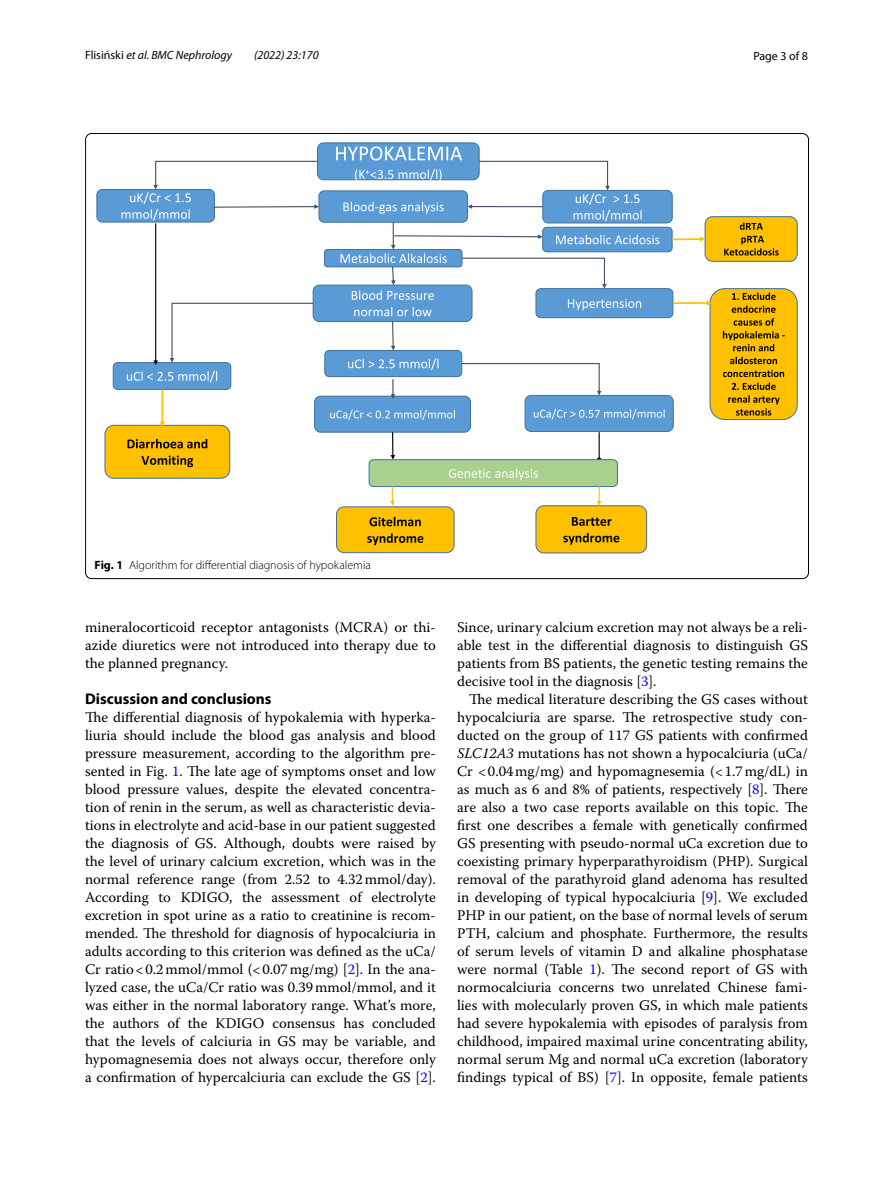
<style>
.page{position:relative;width:893px;height:1187px;background:#fff}
.page>*{position:absolute;margin:0;border:0;box-sizing:border-box;transform-origin:0 0}
.t1{font:700 15.45px "Myriad Pro";color:#000}
.t2{font:14.7px/18px "Warnock Pro";color:#000;text-align:justify}
.t3{font:300 12px "Myriad Pro";color:#000}
.t4{font:italic 12px "Myriad Pro";color:#000}
.t5{font:12px "Myriad Pro";color:#000}
.s1{font-style:normal}
.s2{font-weight:700}
.s3{color:#00f}
.s4{font-style:italic}
</style>
<div class="page">
<div style="left:317px;top:143px;width:162px;height:37px;background:#5b9bd5;border-radius:6px"></div>
<div style="left:317px;top:142px;width:163px;height:38px;border:1px solid #42719b;border-radius:6px"></div>
<div style="left:97px;top:189px;width:117px;height:33px;background:#5b9bd5;border-radius:5px"></div>
<div style="left:96px;top:189px;width:119px;height:33px;border:1px solid #42719b;border-radius:5px"></div>
<div style="left:319px;top:191px;width:149px;height:31px;background:#5b9bd5;border-radius:5px"></div>
<div style="left:319px;top:190px;width:149px;height:33px;border:1px solid #42719b;border-radius:5px"></div>
<div style="left:543px;top:190px;width:129px;height:33px;background:#5b9bd5;border-radius:5px"></div>
<div style="left:542px;top:190px;width:131px;height:33px;border:1px solid #42719b;border-radius:5px"></div>
<div style="left:325px;top:249px;width:137px;height:18px;background:#5b9bd5;border-radius:3px"></div>
<div style="left:324px;top:249px;width:138px;height:18px;border:1px solid #42719b;border-radius:3px"></div>
<div style="left:543px;top:227px;width:129px;height:25px;background:#5b9bd5;border-radius:4px"></div>
<div style="left:542px;top:227px;width:130px;height:25px;border:1px solid #42719b;border-radius:4px"></div>
<div style="left:705px;top:217px;width:92px;height:44px;background:#ffc000;border-radius:7px"></div>
<div style="left:705px;top:216px;width:93px;height:46px;border:1px solid #42719b;border-radius:7px"></div>
<svg style="left:740px;top:222px;width:23px;height:8px"></svg>
<svg style="left:724px;top:236px;width:55px;height:19px"></svg>
<div style="left:313px;top:285px;width:159px;height:36px;background:#5b9bd5;border-radius:6px"></div>
<div style="left:536px;top:288px;width:137px;height:29px;background:#5b9bd5;border-radius:5px"></div>
<div style="left:536px;top:288px;width:137px;height:30px;border:1px solid #42719b;border-radius:5px"></div>
<div style="left:710px;top:288px;width:87px;height:131px;background:#ffc000;border-radius:15px"></div>
<div style="left:710px;top:288px;width:88px;height:132px;border:1px solid #42719b;border-radius:15px"></div>
<svg style="left:732px;top:292px;width:44px;height:33px"></svg>
<svg style="left:723px;top:331px;width:62px;height:20px"></svg>
<svg style="left:730px;top:357px;width:47px;height:7px"></svg>
<svg style="left:723px;top:370px;width:61px;height:45px"></svg>
<div style="left:113px;top:362px;width:118px;height:27px;background:#5b9bd5;border-radius:4px"></div>
<div style="left:113px;top:362px;width:118px;height:28px;border:1px solid #42719b;border-radius:4px"></div>
<svg style="left:127px;top:371px;width:90px;height:11px"></svg>
<div style="left:325px;top:350px;width:137px;height:26px;background:#5b9bd5;border-radius:4px"></div>
<div style="left:324px;top:350px;width:138px;height:27px;border:1px solid #42719b;border-radius:4px"></div>
<svg style="left:348px;top:358px;width:90px;height:12px"></svg>
<div style="left:105px;top:425px;width:125px;height:53px;background:#ffc000;border-radius:9px"></div>
<div style="left:105px;top:425px;width:125px;height:53px;border:1px solid #42719b;border-radius:9px"></div>
<svg style="left:127px;top:439px;width:80px;height:9px"></svg>
<svg style="left:141px;top:455px;width:52px;height:12px"></svg>
<div style="left:315px;top:396px;width:156px;height:36px;background:#5b9bd5;border-radius:6px"></div>
<div style="left:314px;top:396px;width:157px;height:36px;border:1px solid #42719b;border-radius:6px"></div>
<svg style="left:330px;top:409px;width:125px;height:11px"></svg>
<div style="left:525px;top:395px;width:148px;height:36px;background:#5b9bd5;border-radius:6px"></div>
<div style="left:525px;top:395px;width:149px;height:37px;border:1px solid #42719b;border-radius:6px"></div>
<svg style="left:534px;top:409px;width:131px;height:10px"></svg>
<div style="left:336px;top:507px;width:118px;height:45px;background:#ffc000;border-radius:8px"></div>
<div style="left:336px;top:506px;width:118px;height:47px;border:1px solid #42719b;border-radius:8px"></div>
<svg style="left:369px;top:517px;width:52px;height:9px"></svg>
<svg style="left:367px;top:533px;width:56px;height:12px"></svg>
<div style="left:536px;top:505px;width:111px;height:48px;background:#ffc000;border-radius:8px"></div>
<div style="left:536px;top:505px;width:111px;height:48px;border:1px solid #42719b;border-radius:8px"></div>
<svg style="left:572px;top:517px;width:39px;height:9px"></svg>
<svg style="left:563px;top:533px;width:56px;height:11px"></svg>
<svg style="left:672px;top:236px;width:33px;height:6px"></svg>
<svg style="left:122px;top:161px;width:197px;height:204px"></svg>
<svg style="left:160px;top:389px;width:5px;height:38px"></svg>
<svg style="left:336px;top:146px;width:323px;height:204px"></svg>
<svg style="left:391px;top:379px;width:4px;height:20px"></svg>
<svg style="left:391px;top:432px;width:4px;height:27px"></svg>
<svg style="left:673px;top:300px;width:39px;height:5px"></svg>
<svg style="left:462px;top:363px;width:139px;height:32px"></svg>
<svg style="left:597px;top:432px;width:4px;height:27px"></svg>
<div style="left:369px;top:459px;width:248px;height:27px;background:#a9d18e;border-radius:4px"></div>
<div style="left:369px;top:459px;width:249px;height:28px;border:1px solid #42719b;border-radius:4px"></div>
<svg style="left:449px;top:468px;width:89px;height:12px"></svg>
<svg style="left:390px;top:486px;width:5px;height:19px"></svg>
<svg style="left:597px;top:486px;width:4px;height:19px"></svg>
<p class="t4" style="left:85px;top:48px;width:149px"><span class="s1">Flisiński</span> et al. BMC Nephrology</p>
<p class="t4" style="left:254px;top:48px;width:66px">(2022) 23:170</p>
<p class="t5" style="left:753px;top:48px;width:56px">Page 3 of 8</p>
<p class="t3" style="left:95px;top:558px;width:278px"><span class="s2">Fig. 1</span> Algorithm for differential diagnosis of hypokalemia</p>
<p class="t2" style="left:85px;top:617px;width:352px">mineralocorticoid receptor antagonists (MCRA) or thi&shy;azide diuretics were not introduced into therapy due to the planned pregnancy.</p>
<p class="t1" style="left:85px;top:688px;width:188px">Discussion and conclusions</p>
<p class="t2" style="left:85px;top:707px;width:352px">The differential diagnosis of hypokalemia with hyperka&shy;liuria should include the blood gas analysis and blood pressure measurement, according to the algorithm pre&shy;sented in Fig. <span class="s3">1</span>. The late age of symptoms onset and low blood pressure values, despite the elevated concentra&shy;tion of renin in the serum, as well as characteristic devia&shy;tions in electrolyte and acid-base in our patient suggested the diagnosis of GS. Although, doubts were raised by the level of urinary calcium excretion, which was in the normal reference range (from 2.52 to 4.32mmol/day).<br>According to KDIGO, the assessment of electrolyte excretion in spot urine as a ratio to creatinine is recom&shy;mended. The threshold for diagnosis of hypocalciuria in adults according to this criterion was defined as the uCa/ Cr ratio&lt;0.2mmol/mmol (&lt;0.07mg/mg) [<span class="s3">2</span>]. In the ana&shy;lyzed case, the uCa/Cr ratio was 0.39mmol/mmol, and it was either in the normal laboratory range. What’s more, the authors of the KDIGO consensus has concluded that the levels of calciuria in GS may be variable, and hypomagnesemia does not always occur, therefore only a confirmation of hypercalciuria can exclude the GS [<span class="s3">2</span>].</p>
<p class="t2" style="left:457px;top:617px;width:352px">Since, urinary calcium excretion may not always be a reli&shy;able test in the differential diagnosis to distinguish GS patients from BS patients, the genetic testing remains the decisive tool in the diagnosis [<span class="s3">3</span>].</p>
<p class="t2" style="left:457px;top:689px;width:352px;text-indent:12px">The medical literature describing the GS cases without hypocalciuria are sparse. The retrospective study con&shy;ducted on the group of 117 GS patients with confirmed <span class="s4">SLC12A3</span> mutations has not shown a hypocalciuria (uCa/ Cr &lt;0.04mg/mg) and hypomagnesemia (&lt;1.7mg/dL) in as much as 6 and 8% of patients, respectively [<span class="s3">8</span>]. There are also a two case reports available on this topic. The first one describes a female with genetically confirmed GS presenting with pseudo-normal uCa excretion due to coexisting primary hyperparathyroidism (PHP). Surgical removal of the parathyroid gland adenoma has resulted in developing of typical hypocalciuria [<span class="s3">9</span>]. We excluded PHP in our patient, on the base of normal levels of serum PTH, calcium and phosphate. Furthermore, the results of serum levels of vitamin D and alkaline phosphatase were normal (Table <span class="s3">1</span>). The second report of GS with normocalciuria concerns two unrelated Chinese fami&shy;lies with molecularly proven GS, in which male patients had severe hypokalemia with episodes of paralysis from childhood, impaired maximal urine concentrating ability, normal serum Mg and normal uCa excretion (laboratory findings typical of BS) [<span class="s3">7</span>]. In opposite, female patients</p>
</div>
